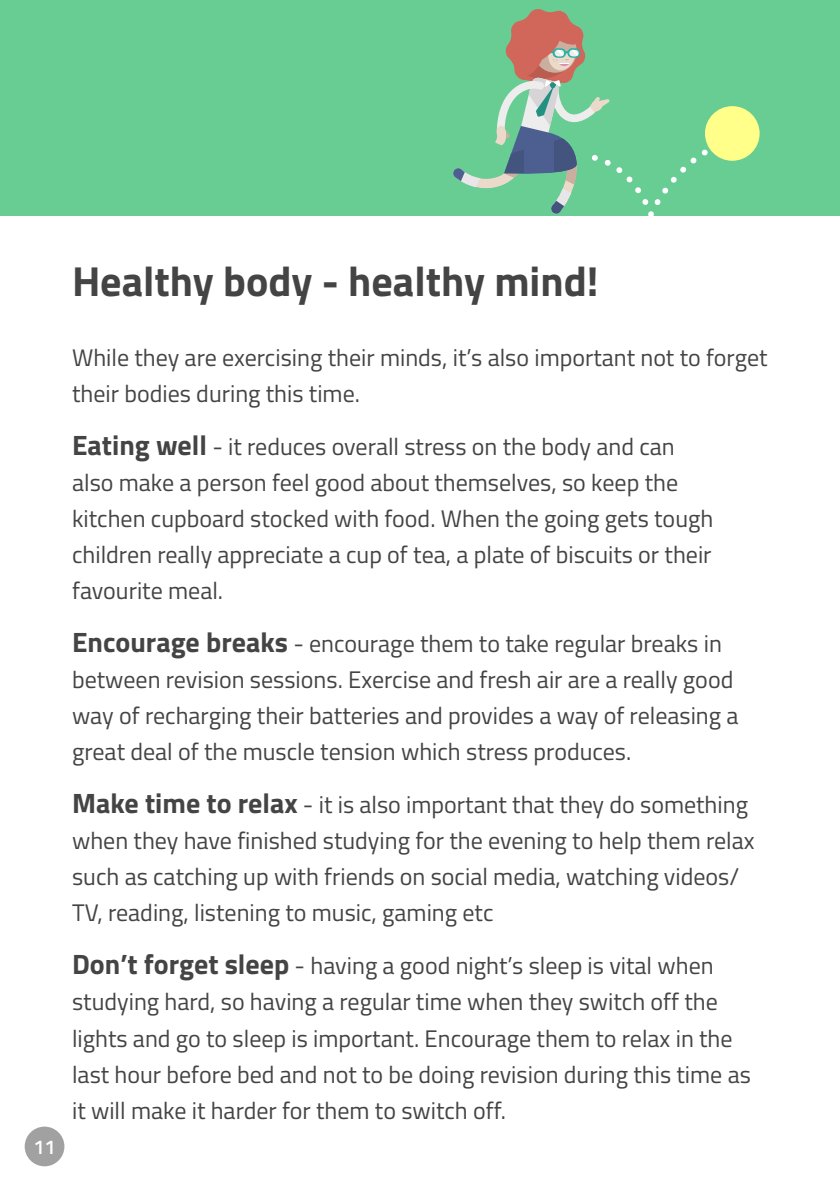
<style>
.page{position:relative;width:840px;height:1191px;background:#fff}
.page>*{position:absolute;margin:0;border:0;box-sizing:border-box;transform-origin:0 0}
.Heading{font:700 42px "Titillium";color:#444}
.Body_Text{font:24px/36px "Titillium";color:#444}
.t1{font:600 20px "Titillium";color:#fff}
.s1{font-weight:700;font-size:28px}
</style>
<div class="page">
<div style="left:0;top:0;width:839px;height:215px;background:#67cd93"></div>
<svg style="left:453px;top:9px;width:255px;height:206px"></svg>
<div style="left:704px;top:106px;width:55px;height:55px;background:#ffff8a;border-radius:50%"></div>
<div style="left:25px;top:1126px;width:39px;height:40px;background:#a1a1a1;border-radius:50%"></div>
<p class="t1" style="left:33px;top:1132px;width:24px">11</p>
<p class="Heading" style="left:72px;top:249px;width:527px">Healthy body - healthy mind!</p>
<p class="Body_Text" style="left:72px;top:339px;width:696px">While they are exercising their minds, it’s also important not to forget their bodies during this time.</p>
<p class="Body_Text" style="left:72px;top:428px;width:642px"><span class="s1">Eating well</span> - it reduces overall stress on the body and can also make a person feel good about themselves, so keep the kitchen cupboard stocked with food. When the going gets tough children really appreciate a cup of tea, a plate of biscuits or their favourite meal.</p>
<p class="Body_Text" style="left:72px;top:625px;width:667px"><span class="s1">Encourage breaks</span> - encourage them to take regular breaks in between revision sessions. Exercise and fresh air are a really good way of recharging their batteries and provides a way of releasing a great deal of the muscle tension which stress produces.</p>
<p class="Body_Text" style="left:72px;top:786px;width:683px"><span class="s1">Make time to relax</span> - it is also important that they do something when they have finished studying for the evening to help them relax such as catching up with friends on social media, watching videos/ TV, reading, listening to music, gaming etc</p>
<p class="Body_Text" style="left:72px;top:947px;width:680px"><span class="s1">Don’t forget sleep</span> - having a good night’s sleep is vital when studying hard, so having a regular time when they switch off the lights and go to sleep is important. Encourage them to relax in the last hour before bed and not to be doing revision during this time as it will make it harder for them to switch off.</p>
</div>
